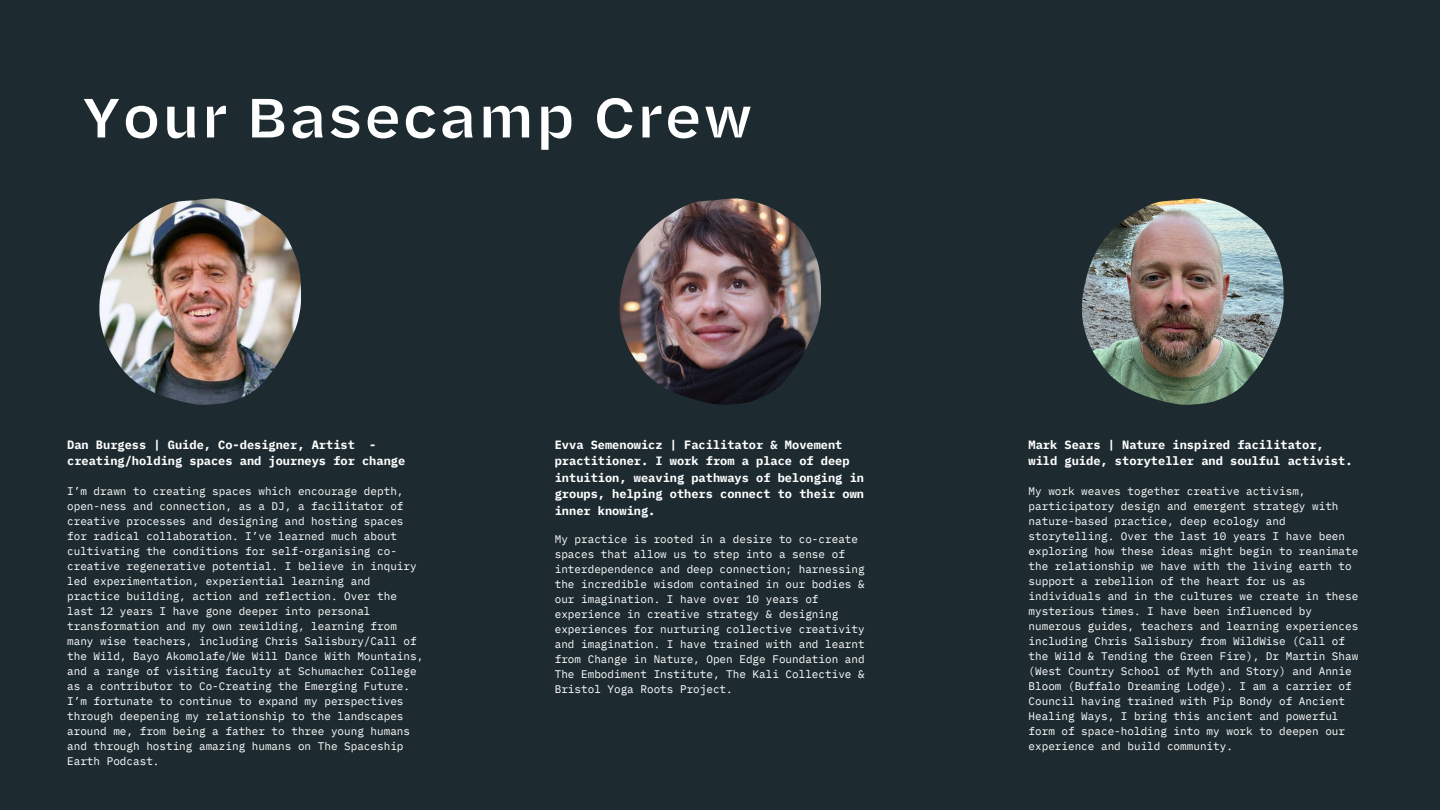
<style>
.page{position:relative;width:1440px;height:810px;background:#1d2b30}
.page>*{position:absolute;margin:0;border:0;box-sizing:border-box;transform-origin:0 0}
.t1{font:500 58px "Halyard Micro";color:#fff}
.t2{font:700 12px/16.5px "IBM Plex Mono";color:#fff}
.t3{font:11px/15px "IBM Plex Mono";color:#fff}
</style>
<div class="page">
<img style="left:99px;top:198px;width:202px;height:207px">
<img style="left:619px;top:198px;width:202px;height:207px">
<img style="left:1082px;top:198px;width:201px;height:207px">
<p class="t1" style="left:81px;top:75px;width:674px">Your Basecamp Crew</p>
<p class="t2" style="left:67px;top:436px;width:340px">Dan Burgess | Guide, Co-designer, Artist - creating/holding spaces and journeys for change</p>
<p class="t3" style="left:67px;top:484px;width:358px">I’m drawn to creating spaces which encourage depth, open-ness and connection, as a DJ, a facilitator of creative processes and designing and hosting spaces for radical collaboration. I’ve learned much about cultivating the conditions for self-organising co&shy;creative regenerative potential. I believe in inquiry led experimentation, experiential learning and practice building, action and reflection. Over the last 12 years I have gone deeper into personal transformation and my own rewilding, learning from many wise teachers, including Chris Salisbury/Call of the Wild, Bayo Akomolafe/We Will Dance With Mountains, and a range of visiting faculty at Schumacher College as a contributor to Co-Creating the Emerging Future.<br>I’m fortunate to continue to expand my perspectives through deepening my relationship to the landscapes around me, from being a father to three young humans and through hosting amazing humans on The Spaceship Earth Podcast.</p>
<p class="t2" style="left:555px;top:436px;width:311px">Evva Semenowicz | Facilitator &amp; Movement practitioner. I work from a place of deep intuition, weaving pathways of belonging in groups, helping others connect to their own inner knowing.</p>
<p class="t3" style="left:555px;top:532px;width:311px">My practice is rooted in a desire to co-create spaces that allow us to step into a sense of interdependence and deep connection; harnessing the incredible wisdom contained in our bodies &amp; our imagination. I have over 10 years of experience in creative strategy &amp; designing experiences for nurturing collective creativity and imagination. I have trained with and learnt from Change in Nature, Open Edge Foundation and The Embodiment Institute, The Kali Collective &amp; Bristol Yoga Roots Project.</p>
<p class="t2" style="left:1029px;top:436px;width:326px">Mark Sears | Nature inspired facilitator, wild guide, storyteller and soulful activist.</p>
<p class="t3" style="left:1029px;top:484px;width:331px">My work weaves together creative activism, participatory design and emergent strategy with nature-based practice, deep ecology and storytelling. Over the last 10 years I have been exploring how these ideas might begin to reanimate the relationship we have with the living earth to support a rebellion of the heart for us as individuals and in the cultures we create in these mysterious times. I have been influenced by numerous guides, teachers and learning experiences including Chris Salisbury from WildWise (Call of the Wild &amp; Tending the Green Fire), Dr Martin Shaw (West Country School of Myth and Story) and Annie Bloom (Buffalo Dreaming Lodge). I am a carrier of Council having trained with Pip Bondy of Ancient Healing Ways, I bring this ancient and powerful form of space-holding into my work to deepen our experience and build community.</p>
</div>
